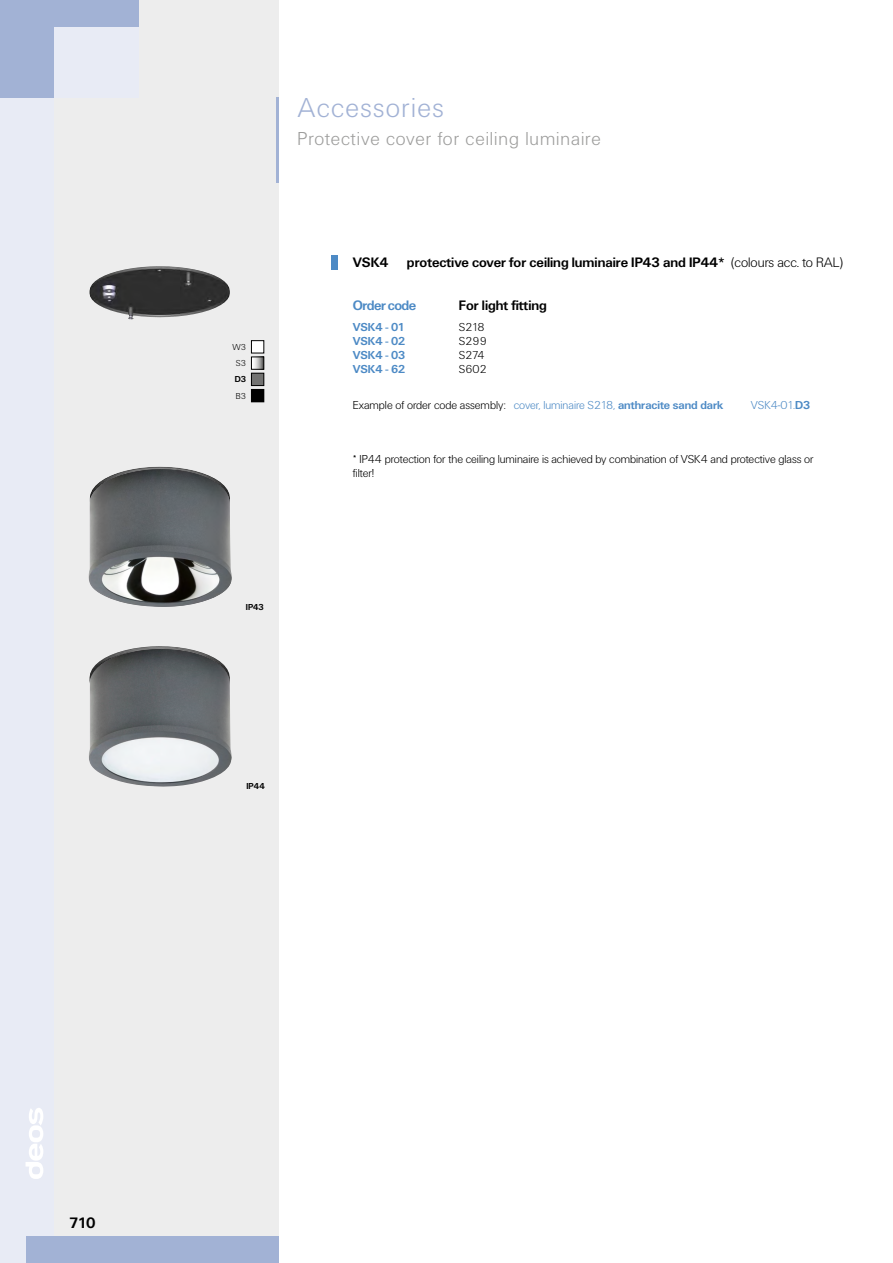
<style>
.page{position:relative;width:893px;height:1263px;background:#fff}
.page>*{position:absolute;margin:0;border:0;box-sizing:border-box;transform-origin:0 0}
.t1{font:28.5px "U001 DOT Ligh";letter-spacing:.05em;color:#a2b2d5}
.t2{font:19.5px "U001 DOT Ligh";letter-spacing:.05em;color:#9d9d9c}
.t3{font:700 15.75px "U001 DOT";color:#000}
.t4{font:700 14.25px "U001 DOT";color:#000}
.t5{font:700 14.25px "U001 DOT";letter-spacing:-.035em;color:#4d8ac5}
.t6{font:12px/14.4px "U001 DOT Ligh";color:#000}
.t7{font:700 12px "U001 DOT";color:#4d8ac5}
.t8{font:12px "U001 DOT Ligh";letter-spacing:-.005em;color:#4d8ac5}
.t9{font:700 9px "U001 DOT";color:#000}
.t10{font:9px "U001 DOT Ligh";color:#000}
.s1{font-family:"U001 DOT Ligh";font-weight:400}
.s2{color:#4d8ac5}
.s3{font-family:"U001 DOT";font-weight:700;color:#4d8ac5}
.s4{font-family:"U001 DOT";font-weight:700}
</style>
<div class="page">
<div style="left:0;top:0;width:279px;height:1263px;background:#ededed"></div>
<div style="left:0;top:0;width:53px;height:1263px;background:#e8ebf5"></div>
<svg style="left:26px;top:1108px;width:17px;height:71px"></svg>
<div style="left:0;top:0;width:138px;height:98px;background:#e8ebf5"></div>
<div style="left:0;top:0;width:53px;height:98px;background:#a2b2d5"></div>
<div style="left:0;top:0;width:138px;height:27px;background:#a2b2d5"></div>
<div style="left:26px;top:1236px;width:253px;height:27px;background:#a2b2d5"></div>
<hr style="left:276px;top:98px;width:3px;height:85px;background:#a2b2d5">
<div style="left:332px;top:255px;width:6px;height:14px;background:#4d8ac5"></div>
<svg style="left:253px;top:359px;width:9px;height:8px"></svg>
<div style="left:251px;top:357px;width:13px;height:12px;border:1px solid #000"></div>
<div style="left:251px;top:373px;width:13px;height:13px;background:#727271"></div>
<div style="left:251px;top:373px;width:13px;height:13px;border:1px solid #000"></div>
<div style="left:251px;top:389px;width:13px;height:13px;background:#000"></div>
<div style="left:251px;top:341px;width:13px;height:12px;background:#fff"></div>
<div style="left:251px;top:340px;width:13px;height:13px;border:1px solid #000"></div>
<img style="left:102px;top:266px;width:57px;height:11px">
<img style="left:131px;top:646px;width:28px;height:3px">
<img style="left:89px;top:649px;width:143px;height:138px">
<img style="left:135px;top:466px;width:24px;height:3px">
<img style="left:88px;top:469px;width:144px;height:138px">
<p class="t10" style="left:233px;top:342px;width:15px">W3</p>
<p class="t10" style="left:236px;top:358px;width:12px">S3</p>
<p class="t9" style="left:235px;top:374px;width:13px">D3</p>
<p class="t10" style="left:236px;top:391px;width:12px">B3</p>
<h1 class="t1" style="left:298px;top:92px;width:147px">Accessories</h1>
<h2 class="t2" style="left:298px;top:128px;width:304px">Protective cover for ceiling luminaire</h2>
<p class="t4" style="left:353px;top:254px;width:37px">VSK4</p>
<p class="t4" style="left:407px;top:254px;width:438px">protective cover for ceiling luminaire IP43 and IP44* <span class="s1">(colours acc. to RAL)</span></p>
<p class="t5" style="left:353px;top:297px;width:65px">Order code</p>
<p class="t4" style="left:459px;top:297px;width:89px">For light fitting</p>
<p class="t7" style="left:353px;top:320px;width:53px">VSK4 - 01</p>
<p class="t6" style="left:459px;top:320px;width:27px">S218</p>
<p class="t7" style="left:353px;top:334px;width:54px">VSK4 - 02</p>
<p class="t6" style="left:459px;top:334px;width:29px">S299</p>
<p class="t7" style="left:353px;top:348px;width:54px">VSK4 - 03</p>
<p class="t6" style="left:459px;top:348px;width:27px">S274</p>
<p class="t7" style="left:353px;top:362px;width:54px">VSK4 - 62</p>
<p class="t6" style="left:459px;top:362px;width:29px">S602</p>
<p class="t6" style="left:353px;top:398px;width:372px">Example of order code assembly: <span class="s2">cover, luminaire S218,</span> <span class="s3">anthracite sand dark</span></p>
<p class="t8" style="left:751px;top:399px;width:61px">VSK4-01.<span class="s4">D3</span></p>
<p class="t6" style="left:353px;top:452px;width:462px">* IP44 protection for the ceiling luminaire is achieved by combination of VSK4 and protective glass or filter!</p>
<p class="t9" style="left:246px;top:602px;width:20px">IP43</p>
<p class="t9" style="left:246px;top:781px;width:20px">IP44</p>
<h3 class="t3" style="left:69px;top:1214px;width:28px">710</h3>
</div>
